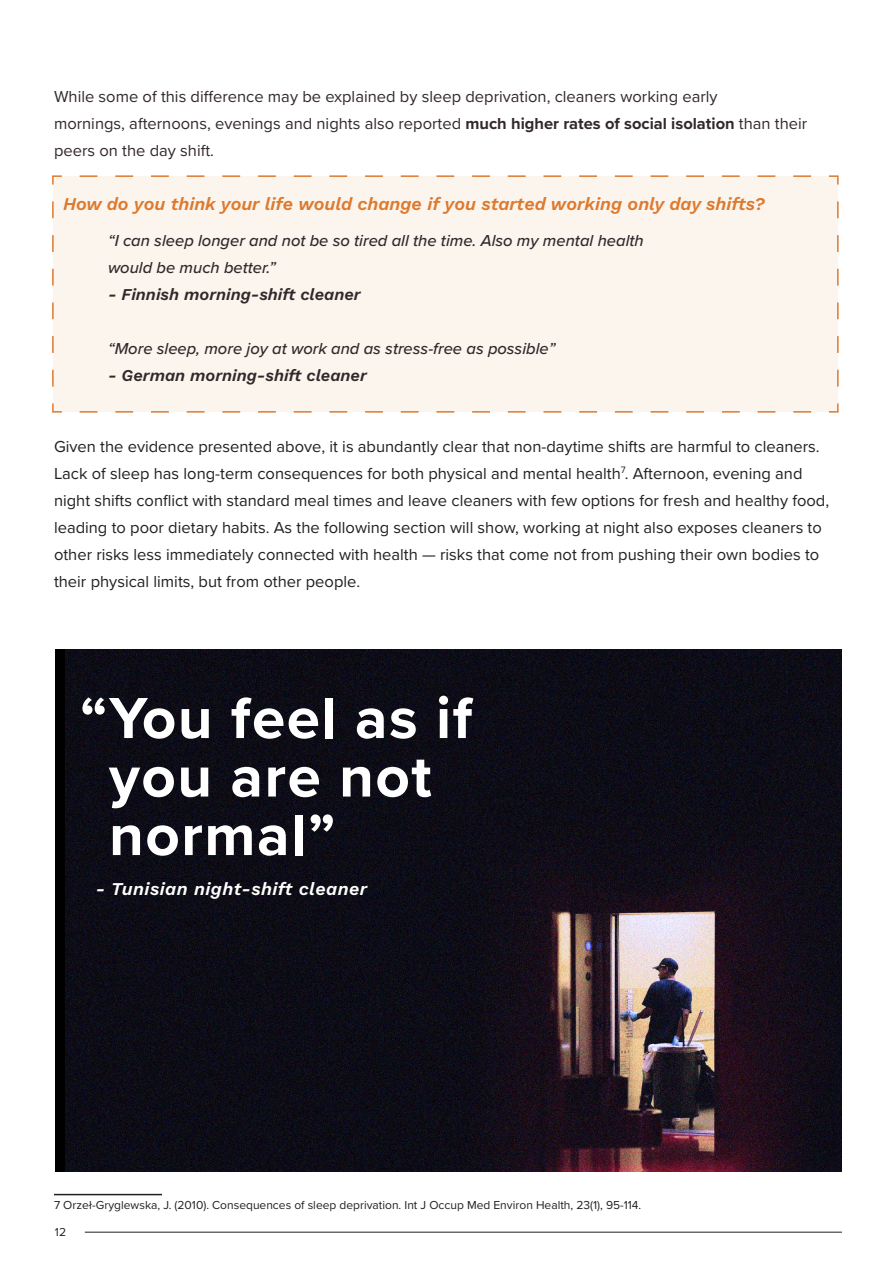
<style>
.page{position:relative;width:893px;height:1263px;background:#fff}
.page>*{position:absolute;margin:0;border:0;box-sizing:border-box;transform-origin:0 0}
.O_R_10_18_25{font:700 60px/58.5px "Proxima Nova";letter-spacing:.025em;color:#fff}
.t1{font:italic 600 18px "Work Sans";color:#dd7a2f}
.O_R_10_18_25-2{font:italic 600 18px "Work Sans";letter-spacing:.025em;color:#fff}
.t2{font:16.5px/27px "Proxima Nova";color:#231f20}
.t3{font:16.5px/27px "Proxima Nova";color:#32282c}
.t4{font:italic 500 16.5px/27px "Proxima Nova";color:#32282c}
.t5{font:italic 600 16.5px "Work Sans";color:#32282c}
.t6{font:12px "Proxima Nova";color:#231f20}
.s1{font-weight:700}
</style>
<div class="page">
<hr style="left:85px;top:1232px;width:757px;height:1px;background:#231f20">
<div style="left:52px;top:175px;width:787px;height:238px;background:#fbf5ee"></div>
<hr style="left:54px;top:1194px;width:108px;height:1px;background:#231f20">
<img style="left:66px;top:649px;width:776px;height:523px">
<p class="t3" style="left:54px;top:83px;width:755px">While some of this difference may be explained by sleep deprivation, cleaners working early<br>mornings, afternoons, evenings and nights also reported <span class="s1">much higher rates of social isolation</span> than their peers on the day shift.</p>
<p class="t1" style="left:63px;top:191px;width:703px">How do you think your life would change if you started working only day shifts?</p>
<p class="t4" style="left:108px;top:226px;width:537px">“I can sleep longer and not be so tired all the time. Also my mental health would be much better.”</p>
<p class="t5" style="left:108px;top:282px;width:254px">- Finnish morning-shift cleaner</p>
<p class="t4" style="left:108px;top:334px;width:449px">“More sleep, more joy at work and as stress-free as possible”</p>
<p class="t5" style="left:108px;top:363px;width:260px">- German morning-shift cleaner</p>
<p class="t2" style="left:54px;top:432px;width:777px">Given the evidence presented above, it is abundantly clear that non-daytime shifts are harmful to cleaners.<br>Lack of sleep has long-term consequences for both physical and mental health<sup>7</sup>. Afternoon, evening and night shifts conflict with standard meal times and leave cleaners with few options for fresh and healthy food, leading to poor dietary habits. As the following section will show, working at night also exposes cleaners to other risks less immediately connected with health — risks that come not from pushing their own bodies to their physical limits, but from other people.</p>
<p class="O_R_10_18_25" style="left:109px;top:687px;width:365px;text-indent:-29px">“You feel as if you are not normal”</p>
<p class="O_R_10_18_25-2" style="left:96px;top:875px;width:273px">- Tunisian night-shift cleaner</p>
<p class="t6" style="left:54px;top:1196px;width:589px">7 Orzeł-Gryglewska, J. (2010). Consequences of sleep deprivation. Int J Occup Med Environ Health, 23(1), 95-114.</p>
<p class="t6" style="left:55px;top:1223px;width:13px">12</p>
</div>
